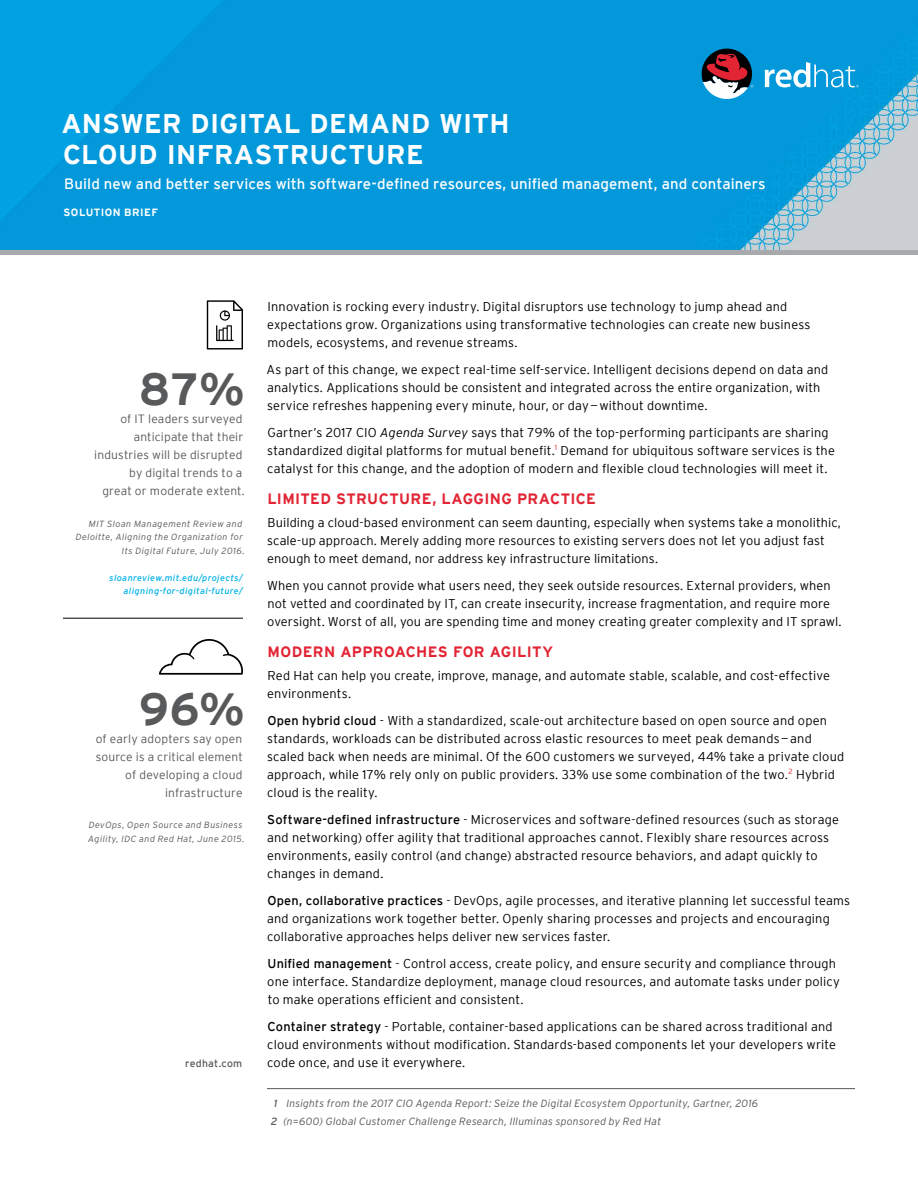
<style>
.page{position:relative;width:918px;height:1188px;background:#fff}
.page>*{position:absolute;margin:0;border:0;box-sizing:border-box;transform-origin:0 0}
.t1{font:700 45px "Interstate";color:#58595b}
.t2{font:700 27px/31.5px "Interstate";letter-spacing:.01em;color:#fff}
.t3{font:15px "Interstate";letter-spacing:.005em;color:#fff}
.t4{font:700 15px "Interstate";letter-spacing:.025em;color:#e22434}
.t5{font:300 12.75px/18px "Interstate";letter-spacing:.01em;color:#000}
.t6{font:300 12px/18px "Interstate";letter-spacing:.015em;color:#58595b;text-align:right}
.t7{font:italic 300 10.5px/18px "Interstate";letter-spacing:.015em;color:#58595b}
.t8{font:700 10.5px "Interstate";letter-spacing:.04em;color:#fff}
.t9{font:10.5px "Interstate";letter-spacing:.02em;color:#58595b}
.t10{font:italic 300 9px/13.5px "Interstate";letter-spacing:.05em;color:#58595b;text-align:right}
.t11{font:italic 9px/13.5px "Interstate";letter-spacing:.045em;color:#00b1e8;text-align:right}
.s1{font-style:italic}
.s2{font-weight:400}
</style>
<div class="page">
<img style="left:0;top:0;width:918px;height:250px">
<hr style="left:267px;top:1088px;width:588px;height:1px;background:#58595b">
<svg style="left:207px;top:300px;width:36px;height:49px"></svg>
<hr style="left:63px;top:618px;width:180px;height:1px;background:#000">
<svg style="left:159px;top:639px;width:84px;height:36px"></svg>
<svg style="left:765px;top:62px;width:94px;height:25px"></svg>
<svg style="left:702px;top:49px;width:51px;height:50px"></svg>
<div style="left:0;top:250px;width:918px;height:5px;background:#a7a9ac"></div>
<h2 class="t2" style="left:61px;top:107px;width:450px">ANSWER DIGITAL DEMAND WITH<br>CLOUD INFRASTRUCTURE</h2>
<p class="t3" style="left:64px;top:175px;width:703px">Build new and better services with software-defined resources, unified management, and containers</p>
<p class="t8" style="left:64px;top:206px;width:96px">SOLUTION BRIEF</p>
<h1 class="t1" style="left:139px;top:364px;width:107px">87%</h1>
<p class="t6" style="left:94px;top:428px;width:152px">anticipate that their industries will be disrupted by digital trends to a<br>great or moderate extent.</p>
<p class="t10" style="left:76px;top:517px;width:171px">MIT Sloan Management Review and<br>Deloitte, Aligning the Organization for<br>Its Digital Future, July 2016.</p>
<p class="t11" style="left:109px;top:571px;width:135px">sloanreview.mit.edu/projects/ aligning-for-digital-future/</p>
<p class="t6" style="left:120px;top:410px;width:124px">of IT leaders surveyed</p>
<h1 class="t1" style="left:139px;top:684px;width:107px">96%</h1>
<p class="t6" style="left:96px;top:747px;width:149px">source is a critical element of developing a cloud infrastructure</p>
<p class="t10" style="left:88px;top:818px;width:158px;text-align:left">DevOps, Open Source and Business<br>Agility, IDC and Red Hat, June 2015.</p>
<p class="t6" style="left:96px;top:729px;width:148px">of early adopters say open</p>
<p class="t9" style="left:185px;top:1057px;width:59px">redhat.com</p>
<p class="t5" style="left:267px;top:297px;width:545px">Innovation is rocking every industry. Digital disruptors use technology to jump ahead and expectations grow. Organizations using transformative technologies can create new business models, ecosystems, and revenue streams.</p>
<p class="t5" style="left:267px;top:360px;width:563px">As part of this change, we expect real-time self-service. Intelligent decisions depend on data and analytics. Applications should be consistent and integrated across the entire organization, with service refreshes happening every minute, hour, or day—without downtime.</p>
<p class="t5" style="left:267px;top:423px;width:569px">Gartner’s 2017 CIO <span class="s1">Agenda Survey</span> says that 79% of the top-performing participants are sharing standardized digital platforms for mutual benefit.<sup>1</sup> Demand for ubiquitous software services is the catalyst for this change, and the adoption of modern and flexible cloud technologies will meet it.</p>
<p class="t4" style="left:267px;top:490px;width:330px">LIMITED STRUCTURE, LAGGING PRACTICE</p>
<p class="t5" style="left:267px;top:513px;width:575px">Building a cloud-based environment can seem daunting, especially when systems take a monolithic, scale-up approach. Merely adding more resources to existing servers does not let you adjust fast enough to meet demand, nor address key infrastructure limitations.</p>
<p class="t5" style="left:267px;top:576px;width:576px">When you cannot provide what users need, they seek outside resources. External providers, when not vetted and coordinated by IT, can create insecurity, increase fragmentation, and require more oversight. Worst of all, you are spending time and money creating greater complexity and IT sprawl.</p>
<p class="t4" style="left:267px;top:643px;width:287px">MODERN APPROACHES FOR AGILITY</p>
<p class="t5" style="left:267px;top:666px;width:564px">Red Hat can help you create, improve, manage, and automate stable, scalable, and cost-effective environments.</p>
<p class="t5" style="left:267px;top:711px;width:579px"><span class="s2">Open hybrid cloud</span> - With a standardized, scale-out architecture based on open source and open standards, workloads can be distributed across elastic resources to meet peak demands—and scaled back when needs are minimal. Of the 600 customers we surveyed, 44% take a private cloud approach, while 17% rely only on public providers. 33% use some combination of the two.<sup>2</sup> Hybrid cloud is the reality.</p>
<p class="t5" style="left:267px;top:810px;width:574px"><span class="s2">Software-defined infrastructure</span> - Microservices and software-defined resources (such as storage and networking) offer agility that traditional approaches cannot. Flexibly share resources across environments, easily control (and change) abstracted resource behaviors, and adapt quickly to changes in demand.</p>
<p class="t5" style="left:267px;top:891px;width:584px"><span class="s2">Open, collaborative practices</span> - DevOps, agile processes, and iterative planning let successful teams and organizations work together better. Openly sharing processes and projects and encouraging collaborative approaches helps deliver new services faster.</p>
<p class="t5" style="left:267px;top:954px;width:574px"><span class="s2">Unified management</span> - Control access, create policy, and ensure security and compliance through one interface. Standardize deployment, manage cloud resources, and automate tasks under policy to make operations efficient and consistent.</p>
<p class="t5" style="left:267px;top:1017px;width:570px"><span class="s2">Container strategy</span> - Portable, container-based applications can be shared across traditional and cloud environments without modification. Standards-based components let your developers write code once, and use it everywhere.</p>
<p class="t7" style="left:271px;top:1094px;width:489px"><span class="s2">1</span> Insights from the 2017 CIO Agenda Report: Seize the Digital Ecosystem Opportunity, Gartner, 2016<br><span class="s2">2</span> (n=600) Global Customer Challenge Research, Illuminas sponsored by Red Hat</p>
</div>
